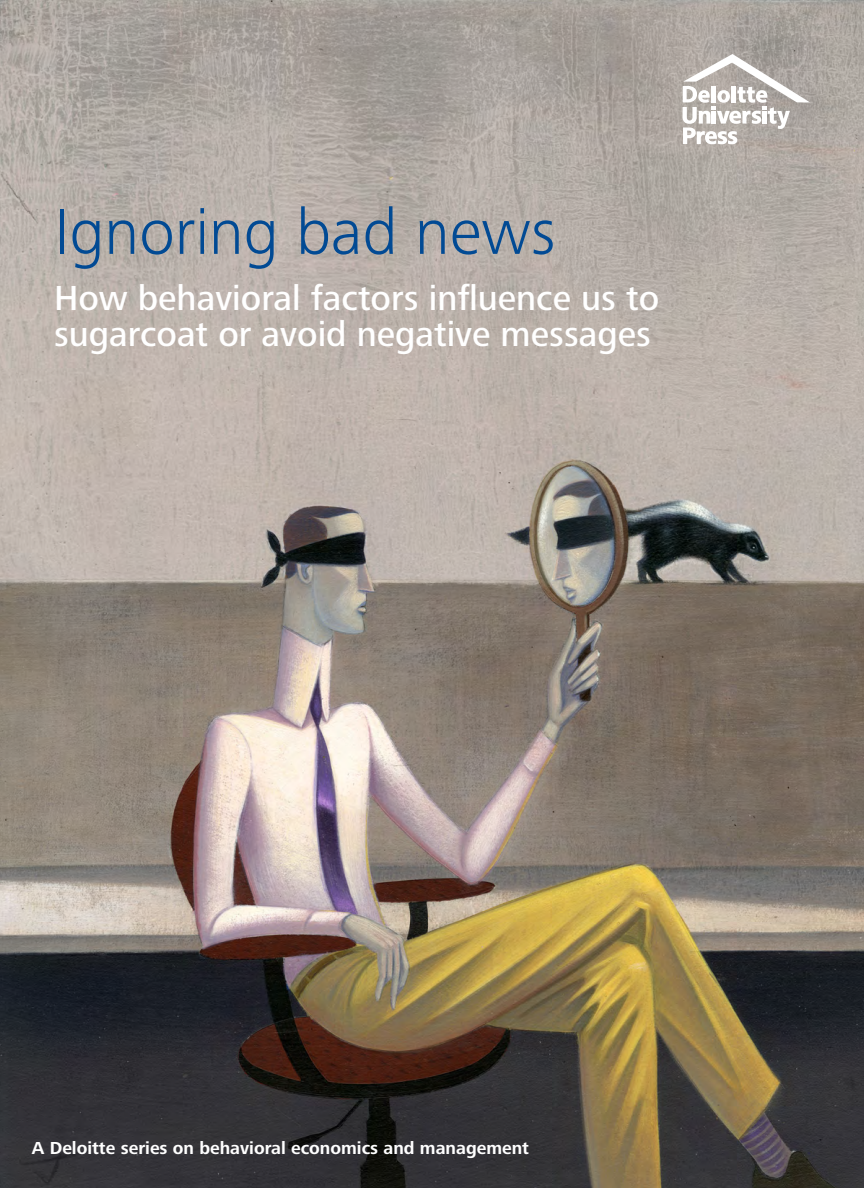
<style>
.page{position:relative;width:864px;height:1188px;background:#fff}
.page>*{position:absolute;margin:0;border:0;box-sizing:border-box;transform-origin:0 0}
.cover-title{font:300 66px "Frutiger Next Pro";color:#014a94}
.cover-subtitle{font:500 36px/36px "Frutiger Next Pro";color:#fff}
.cover-attribute{font:700 18px "Frutiger Next Pro";color:#fff}
</style>
<div class="page">
<img style="left:0;top:0;width:864px;height:1188px">
<svg style="left:683px;top:54px;width:127px;height:90px"></svg>
<p class="cover-title" style="left:54px;top:194px;width:503px">Ignoring bad news</p>
<p class="cover-subtitle" style="left:54px;top:280px;width:607px">How behavioral factors influence us to sugarcoat or avoid negative messages</p>
<p class="cover-attribute" style="left:32px;top:1138px;width:499px">A Deloitte series on behavioral economics and management</p>
</div>
